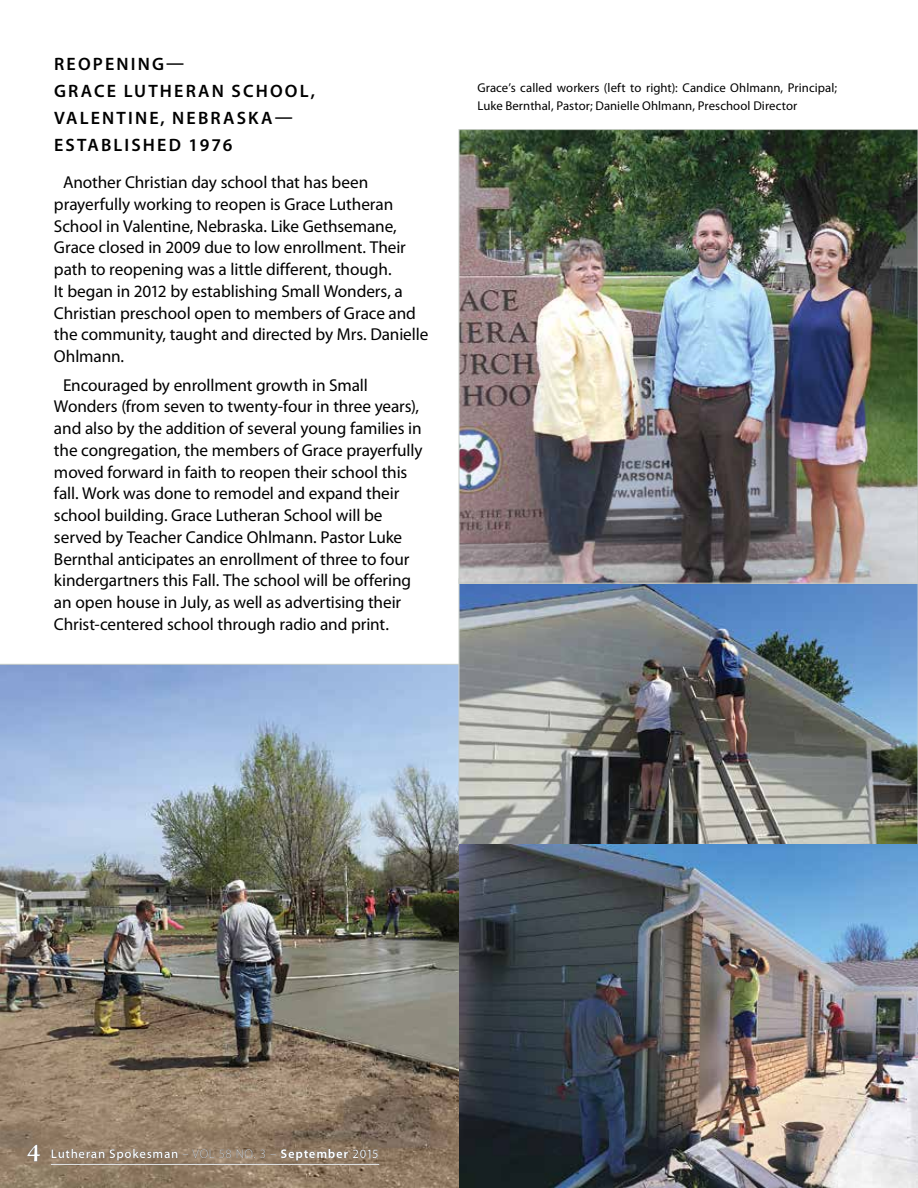
<style>
.page{position:relative;width:918px;height:1188px;background:#fff}
.page>*{position:absolute;margin:0;border:0;box-sizing:border-box;transform-origin:0 0}
.t1{font:600 18px/27px "Myriad Pro";letter-spacing:.12em;color:#000}
.t2{font:17.25px/21.8px "Myriad Pro";letter-spacing:-.005em;color:#000}
.t3{font:12.75px/18px "Myriad Pro";letter-spacing:.005em;color:#000}
.t4{font:600 12.75px "Myriad Pro";letter-spacing:.05em;color:#fff}
.s1{font-family:"Adobe Jenson Pro";font-weight:700;font-size:25.5px}
.s2{font-weight:300}
.s3{font-weight:700}
.s4{font-weight:400}
</style>
<div class="page">
<img style="left:0;top:664px;width:459px;height:524px">
<img style="left:459px;top:584px;width:459px;height:604px">
<img style="left:461px;top:131px;width:455px;height:451px">
<hr style="left:51px;top:1164px;width:328px;height:1px;background:#fff">
<p class="t1" style="left:54px;top:51px;width:262px">REOPENING—<br>GRACE LUTHERAN SCHOOL,<br>VALENTINE, NEBRASKA—<br>ESTABLISHED 1976</p>
<p class="t2" style="left:54px;top:172px;width:376px;text-indent:9px">Another Christian day school that has been prayerfully working to reopen is Grace Lutheran School in Valentine, Nebraska. Like Gethsemane, Grace closed in 2009 due to low enrollment. Their path to reopening was a little different, though.<br>It began in 2012 by establishing Small Wonders, a Christian preschool open to members of Grace and the community, taught and directed by Mrs. Danielle Ohlmann.</p>
<p class="t2" style="left:54px;top:374px;width:370px;text-indent:9px">Encouraged by enrollment growth in Small Wonders (from seven to twenty-four in three years), and also by the addition of several young families in the congregation, the members of Grace prayerfully moved forward in faith to reopen their school this fall. Work was done to remodel and expand their school building. Grace Lutheran School will be served by Teacher Candice Ohlmann. Pastor Luke Bernthal anticipates an enrollment of three to four kindergartners this Fall. The school will be offering an open house in July, as well as advertising their Christ-centered school through radio and print.</p>
<p class="t3" style="left:477px;top:79px;width:361px">Grace’s called workers (left to right): Candice Ohlmann, Principal;<br>Luke Bernthal, Pastor; Danielle Ohlmann, Preschool Director</p>
<p class="t4" style="left:27px;top:1147px;width:353px"><span class="s1">4</span> Lutheran Spokesman <span class="s2">– VOL 58 NO. 3 –</span> <span class="s3">September</span> <span class="s4">2015</span></p>
</div>
